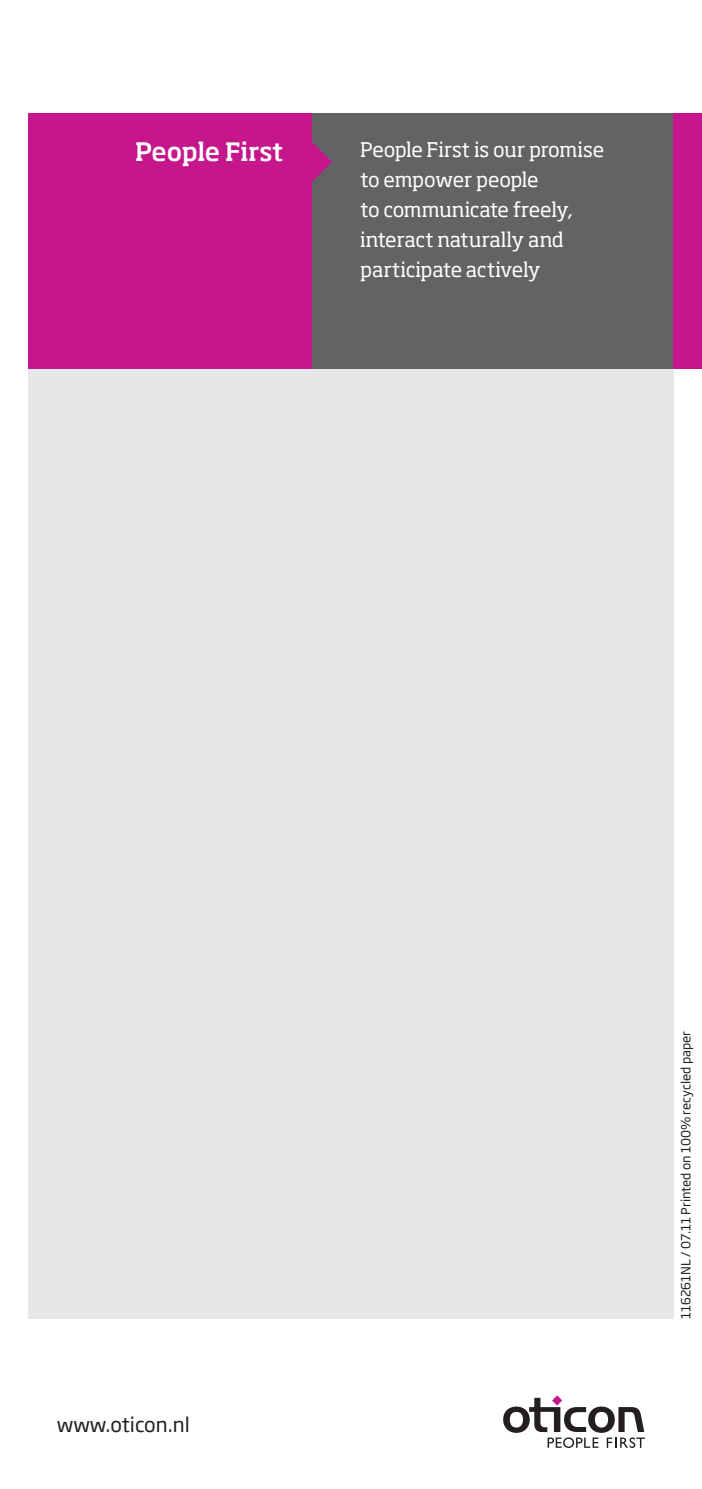
<style>
.page{position:relative;width:702px;height:1489px;background:#fff}
.page>*{position:absolute;margin:0;border:0;box-sizing:border-box;transform-origin:0 0}
.t1{font:500 25px "Soho Pro";letter-spacing:-.015em;color:#fff}
.t2{font:20px/30px "Soho Pro";letter-spacing:-.02em;color:#fff}
.t3{font:20px "Soho Gothic Pro";color:#231f20}
.t4{font:12.5px "Soho Gothic Pro";color:#231f20}
</style>
<div class="page">
<div style="left:28px;top:113px;width:645px;height:1205px;background:#e6e7e9"></div>
<div style="left:310px;top:113px;width:363px;height:256px;background:#636366"></div>
<div style="left:28px;top:113px;width:284px;height:256px;background:#c5168c"></div>
<svg style="left:312px;top:142px;width:20px;height:40px"></svg>
<div style="left:673px;top:113px;width:29px;height:256px;background:#c5168c"></div>
<svg style="left:503px;top:1395px;width:142px;height:52px"></svg>
<p class="t1" style="left:135px;top:134px;width:150px">People First</p>
<p class="t2" style="left:360px;top:134px;width:245px">People First is our promise to empower people<br>to communicate freely, interact naturally and participate actively</p>
<p class="t3" style="left:57px;top:1408px;width:135px">www.oticon.nl</p>
<p class="t4" style="left:676px;top:1318px;width:289px;rotate:-90deg">116261NL / 07.11 Printed on 100% recycled paper</p>
</div>
